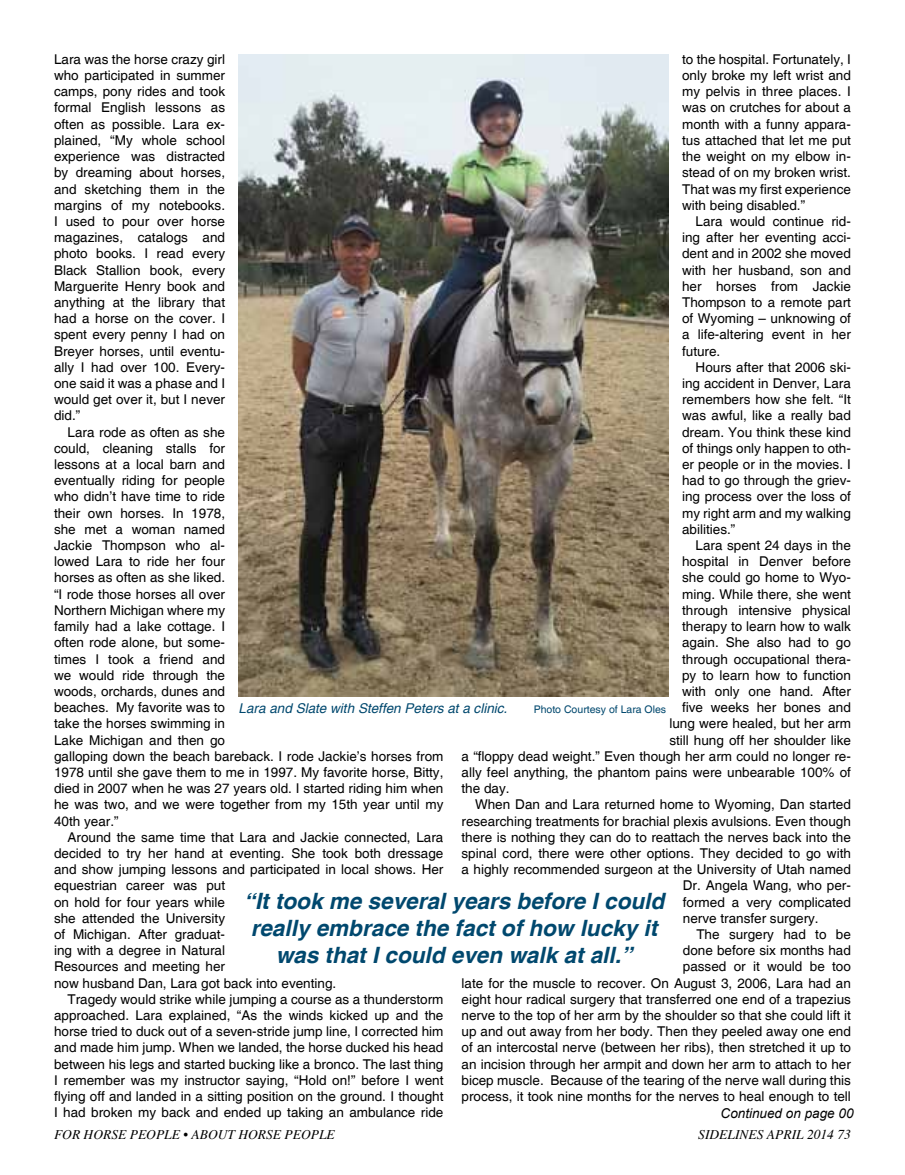
<style>
.page{position:relative;width:905px;height:1175px;background:#fff}
.page>*{position:absolute;margin:0;border:0;box-sizing:border-box;transform-origin:0 0}
.t1{font:italic 700 22.5px/27px "Helvetica";color:#00486e;text-align:center}
.t2{font:13.5px/16.2px "Helvetica";color:#000;text-align:justify}
.t3{font:italic 13.5px "Times";color:#000}
.t4{font:italic 13.5px "Helvetica";color:#00486e}
.t5{font:italic 13.5px "Arial";color:#000}
.t6{font:10.5px "Helvetica";color:#00486e}
</style>
<div class="page">
<img style="left:238px;top:54px;width:430px;height:643px">
<p class="t2" style="left:54px;top:51px;width:173px">Lara was the horse crazy girl who participated in summer camps, pony rides and took formal English lessons as often as possible. Lara ex&shy;plained, “My whole school experience was distracted by dreaming about horses, and sketching them in the margins of my notebooks.<br>I used to pour over horse magazines, catalogs and photo books. I read every Black Stallion book, every Marguerite Henry book and anything at the library that had a horse on the cover. I spent every penny I had on Breyer horses, until eventu&shy;ally I had over 100. Every&shy;one said it was a phase and I would get over it, but I never did.”</p>
<p class="t2" style="left:54px;top:424px;width:391px;text-align:left;text-indent:14px">Lara rode as often as she<br>could, cleaning stalls for<br>lessons at a local barn and<br>eventually riding for people<br>who didn’t have time to ride<br>their own horses. In 1978,<br>she met a woman named<br>Jackie Thompson who al-<br>lowed Lara to ride her four<br>horses as often as she liked.<br>“I rode those horses all over<br>Northern Michigan where my<br>family had a lake cottage. I<br>often rode alone, but some-<br>times I took a friend and<br>we would ride through the<br>woods, orchards, dunes and<br>beaches. My favorite was to<br>take the horses swimming in<br>Lake Michigan and then go<br>galloping down the beach bareback. I rode Jackie’s horses from<br>1978 until she gave them to me in 1997. My favorite horse, Bitty, died in 2007 when he was 27 years old. I started riding him when he was two, and we were together from my 15th year until my<br>40th year.”</p>
<p class="t2" style="left:54px;top:829px;width:391px;text-align:left;text-indent:14px">Around the same time that Lara and Jackie connected, Lara decided to try her hand at eventing. She took both dressage and show jumping lessons and participated in local shows. Her equestrian career was put<br>on hold for four years while<br>she attended the University<br>of Michigan. After graduat-<br>ing with a degree in Natural<br>Resources and meeting her<br>now husband Dan, Lara got back into eventing.</p>
<p class="t2" style="left:54px;top:991px;width:391px;text-indent:14px">Tragedy would strike while jumping a course as a thunderstorm approached. Lara explained, “As the winds kicked up and the horse tried to duck out of a seven-stride jump line, I corrected him and made him jump. When we landed, the horse ducked his head between his legs and started bucking like a bronco. The last thing I remember was my instructor saying, “Hold on!” before I went flying off and landed in a sitting position on the ground. I thought I had broken my back and ended up taking an ambulance ride</p>
<p class="t2" style="left:682px;top:51px;width:170px">to the hospital. Fortunately, I only broke my left wrist and my pelvis in three places. I was on crutches for about a month with a funny appara&shy;tus attached that let me put the weight on my elbow in&shy;stead of on my broken wrist.<br>That was my first experience with being disabled.”</p>
<p class="t2" style="left:682px;top:213px;width:170px;text-indent:14px">Lara would continue rid&shy;ing after her eventing acci&shy;dent and in 2002 she moved with her husband, son and her horses from Jackie Thompson to a remote part of Wyoming – unknowing of a life-altering event in her future.</p>
<p class="t2" style="left:682px;top:359px;width:170px;text-indent:14px">Hours after that 2006 ski&shy;ing accident in Denver, Lara remembers how she felt. “It was awful, like a really bad dream. You think these kind of things only happen to oth&shy;er people or in the movies. I had to go through the griev&shy;ing process over the loss of my right arm and my walking abilities.”</p>
<p class="t2" style="left:695px;top:537px;width:157px">Lara spent 24 days in the</p>
<p class="t2" style="left:682px;top:554px;width:170px">hospital in Denver before</p>
<p class="t2" style="left:682px;top:570px;width:170px">she could go home to Wyo-</p>
<p class="t2" style="left:682px;top:586px;width:170px">ming. While there, she went</p>
<p class="t2" style="left:682px;top:602px;width:170px">through intensive physical</p>
<p class="t2" style="left:682px;top:618px;width:170px">therapy to learn how to walk</p>
<p class="t2" style="left:682px;top:635px;width:170px">again. She also had to go</p>
<p class="t2" style="left:682px;top:651px;width:170px">through occupational thera-</p>
<p class="t2" style="left:682px;top:667px;width:170px">py to learn how to function</p>
<p class="t2" style="left:682px;top:683px;width:170px">with only one hand. After</p>
<p class="t2" style="left:682px;top:699px;width:170px">five weeks her bones and</p>
<p class="t2" style="left:669px;top:716px;width:183px">lung were healed, but her arm</p>
<p class="t2" style="left:669px;top:732px;width:183px">still hung off her shoulder like</p>
<p class="t2" style="left:461px;top:748px;width:391px">a “floppy dead weight.” Even though her arm could no longer re-</p>
<p class="t2" style="left:461px;top:764px;width:391px">ally feel anything, the phantom pains were unbearable 100% of</p>
<p class="t2" style="left:461px;top:780px;width:50px">the day.</p>
<p class="t2" style="left:475px;top:797px;width:377px">When Dan and Lara returned home to Wyoming, Dan started</p>
<p class="t2" style="left:461px;top:813px;width:391px">researching treatments for brachial plexis avulsions. Even though</p>
<p class="t2" style="left:461px;top:829px;width:391px">there is nothing they can do to reattach the nerves back into the</p>
<p class="t2" style="left:461px;top:845px;width:391px">spinal cord, there were other options. They decided to go with</p>
<p class="t2" style="left:461px;top:861px;width:391px">a highly recommended surgeon at the University of Utah named</p>
<p class="t2" style="left:683px;top:878px;width:169px">Dr. Angela Wang, who per-</p>
<p class="t2" style="left:683px;top:894px;width:169px">formed a very complicated</p>
<p class="t2" style="left:683px;top:910px;width:137px">nerve transfer surgery.</p>
<p class="t2" style="left:696px;top:926px;width:156px">The surgery had to be</p>
<p class="t2" style="left:683px;top:942px;width:169px">done before six months had</p>
<p class="t2" style="left:683px;top:959px;width:169px">passed or it would be too</p>
<p class="t2" style="left:461px;top:975px;width:391px">late for the muscle to recover. On August 3, 2006, Lara had an</p>
<p class="t2" style="left:461px;top:991px;width:391px">eight hour radical surgery that transferred one end of a trapezius</p>
<p class="t2" style="left:461px;top:1007px;width:391px">nerve to the top of her arm by the shoulder so that she could lift it</p>
<p class="t2" style="left:461px;top:1023px;width:391px">up and out away from her body. Then they peeled away one end</p>
<p class="t2" style="left:461px;top:1040px;width:391px">of an intercostal nerve (between her ribs), then stretched it up to</p>
<p class="t2" style="left:461px;top:1056px;width:391px">an incision through her armpit and down her arm to attach to her</p>
<p class="t2" style="left:461px;top:1072px;width:391px">bicep muscle. Because of the tearing of the nerve wall during this</p>
<p class="t2" style="left:461px;top:1088px;width:391px">process, it took nine months for the nerves to heal enough to tell</p>
<p class="t4" style="left:238px;top:701px;width:270px">Lara and Slate with Steffen Peters at a clinic.</p>
<p class="t6" style="left:533px;top:703px;width:134px">Photo Courtesy of Lara Oles</p>
<h1 class="t1" style="left:244px;top:889px;width:422px">“It took me several years before I could really embrace the fact of how lucky it was that I could even walk at all.”</h1>
<p class="t5" style="left:720px;top:1104px;width:134px">Continued on page 00</p>
<p class="t3" style="left:54px;top:1126px;width:282px">FOR HORSE PEOPLE • ABOUT HORSE PEOPLE</p>
<p class="t3" style="left:698px;top:1126px;width:154px">SIDELINES APRIL 2014 73</p>
</div>
